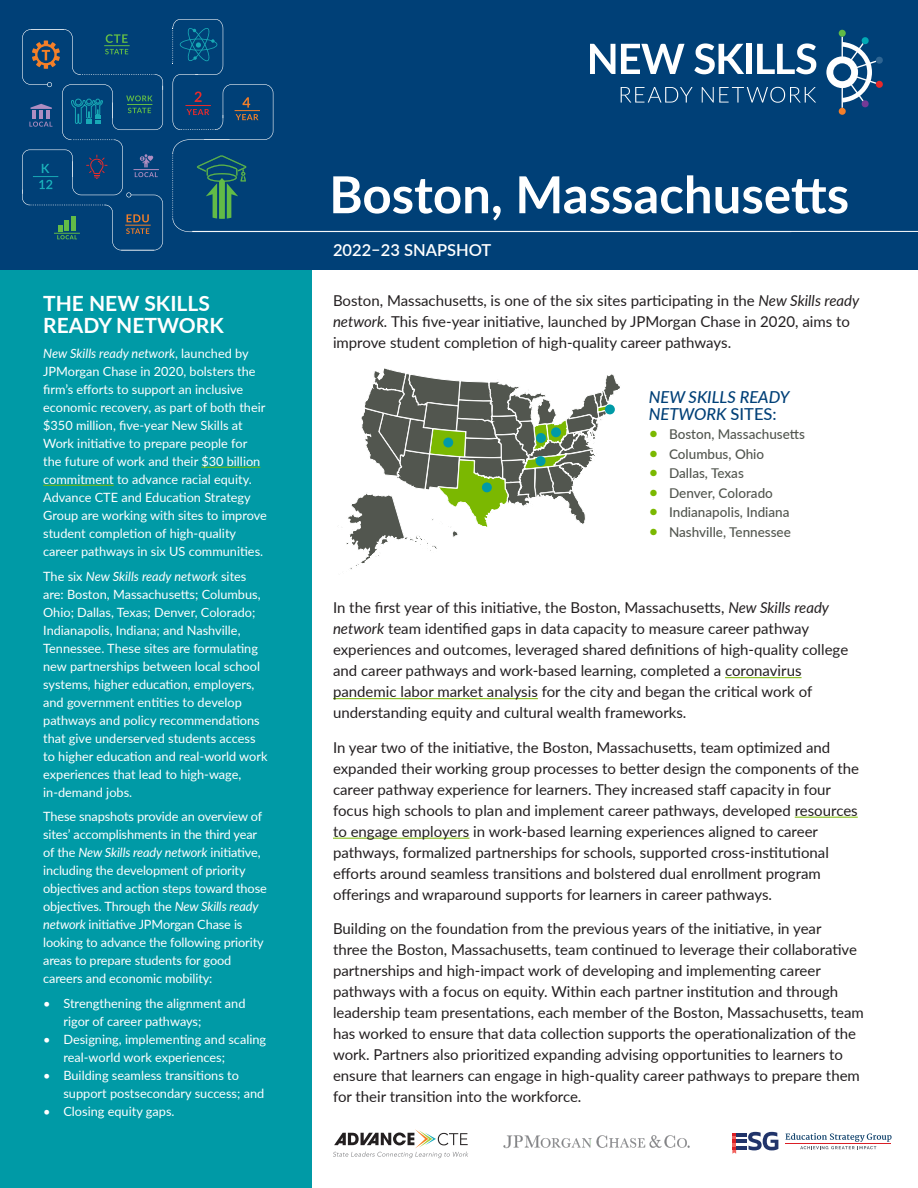
<style>
.page{position:relative;width:918px;height:1188px;background:#fff}
.page>*{position:absolute;margin:0;border:0;box-sizing:border-box;transform-origin:0 0}
.t1{font:700 51px "Lato";color:#fff}
.t2{font:700 21px/22.5px "Lato";color:#fff}
.t3{font:italic 500 16.5px/16.5px "Lato";color:#004077}
.t4{font:600 16.5px "Lato";color:#fff}
.Body{font:15px/21px "Lato";color:#231f20}
.t5{font:500 13.5px "Lato";color:#52564f}
.Sidebar_text{font:12.75px/18px "Lato";color:#fff}
.s1{font-style:italic}
.s2{font-style:normal}
.s3{font-size:16.5px;color:#7bb801}
</style>
<div class="page">
<svg style="left:786px;top:1133px;width:106px;height:16px"></svg>
<hr style="left:785px;top:1143px;width:106px;height:1px;background:#da1f26">
<svg style="left:732px;top:1132px;width:46px;height:22px"></svg>
<svg style="left:333px;top:1129px;width:135px;height:29px"></svg>
<img style="left:503px;top:1135px;width:187px;height:14px">
<div style="left:0;top:248px;width:311px;height:940px;background:#009aa6"></div>
<div style="left:0;top:0;width:918px;height:270px;background:#004077"></div>
<svg style="left:22px;top:29px;width:141px;height:221px"></svg>
<hr style="left:201px;top:467px;width:59px;height:1px;background:#7bb801">
<hr style="left:43px;top:485px;width:71px;height:1px;background:#7bb801">
<hr style="left:725px;top:677px;width:77px;height:1px;background:#7bb801">
<hr style="left:333px;top:698px;width:205px;height:1px;background:#7bb801">
<hr style="left:795px;top:817px;width:63px;height:1px;background:#7bb801">
<hr style="left:333px;top:838px;width:136px;height:1px;background:#7bb801">
<svg style="left:826px;top:30px;width:57px;height:85px"></svg>
<svg style="left:173px;top:19px;width:643px;height:213px"></svg>
<hr style="left:192px;top:231px;width:726px;height:1px;background:#fff">
<svg style="left:346px;top:368px;width:274px;height:202px"></svg>
<div style="left:605px;top:404px;width:10px;height:10px;background:#009aa6;border-radius:50%"></div>
<div style="left:551px;top:427px;width:10px;height:10px;background:#009aa6;border-radius:50%"></div>
<div style="left:482px;top:482px;width:10px;height:10px;background:#009aa6;border-radius:50%"></div>
<div style="left:443px;top:438px;width:10px;height:9px;background:#009aa6;border-radius:50%"></div>
<div style="left:536px;top:433px;width:10px;height:10px;background:#009aa6;border-radius:50%"></div>
<div style="left:536px;top:456px;width:10px;height:10px;background:#009aa6;border-radius:50%"></div>
<p class="t2" style="left:43px;top:291px;width:182px">THE NEW SKILLS<br>READY NETWORK</p>
<p class="Sidebar_text" style="left:43px;top:344px;width:225px"><span class="s1">New Skills ready network</span>, launched by JPMorgan Chase in 2020, bolsters the firm’s efforts to support an inclusive economic recovery, as part of both their $350 million, five-year New Skills at Work initiative to prepare people for the future of work and their $30 billion commitment to advance racial equity.<br>Advance CTE and Education Strategy Group are working with sites to improve student completion of high-quality career pathways in six US communities.</p>
<p class="Sidebar_text" style="left:43px;top:566px;width:226px">The six <span class="s1">New Skills ready network</span> sites are: Boston, Massachusetts; Columbus, Ohio; Dallas, Texas; Denver, Colorado; Indianapolis, Indiana; and Nashville, Tennessee. These sites are formulating new partnerships between local school systems, higher education, employers, and government entities to develop pathways and policy recommendations that give underserved students access to higher education and real-world work experiences that lead to high-wage, in-demand jobs.</p>
<p class="Sidebar_text" style="left:43px;top:807px;width:225px">These snapshots provide an overview of sites’ accomplishments in the third year of the <span class="s1">New Skills ready network</span> initiative, including the development of priority objectives and action steps toward those objectives. Through the <span class="s1">New Skills ready network</span> initiative JPMorgan Chase is looking to advance the following priority areas to prepare students for good careers and economic mobility:</p>
<p class="Sidebar_text" style="left:63px;top:994px;width:184px;text-indent:-20px">• Strengthening the alignment and rigor of career pathways;</p>
<p class="Sidebar_text" style="left:63px;top:1030px;width:204px;text-indent:-20px">• Designing, implementing and scaling real-world work experiences;</p>
<p class="Sidebar_text" style="left:63px;top:1066px;width:202px;text-indent:-20px">• Building seamless transitions to support postsecondary success; and</p>
<p class="Sidebar_text" style="left:43px;top:1102px;width:133px">• Closing equity gaps.</p>
<p class="t1" style="left:329px;top:157px;width:521px">Boston, Massachusetts</p>
<p class="t4" style="left:333px;top:238px;width:160px">2022–23 SNAPSHOT</p>
<p class="Body" style="left:333px;top:289px;width:528px">Boston, Massachusetts, is one of the six sites participating in the <span class="s1">New Skills ready network.</span> This five-year initiative, launched by JPMorgan Chase in 2020, aims to improve student completion of high-quality career pathways.</p>
<p class="t3" style="left:649px;top:388px;width:142px">NEW SKILLS READY<br>NETWORK <span class="s2">SITES:</span></p>
<p class="t5" style="left:649px;top:424px;width:158px"><span class="s3">•</span> Boston, Massachusetts</p>
<p class="t5" style="left:649px;top:444px;width:117px"><span class="s3">•</span> Columbus, Ohio</p>
<p class="t5" style="left:649px;top:463px;width:97px"><span class="s3">•</span> Dallas, Texas</p>
<p class="t5" style="left:649px;top:483px;width:126px"><span class="s3">•</span> Denver, Colorado</p>
<p class="t5" style="left:649px;top:502px;width:142px"><span class="s3">•</span> Indianapolis, Indiana</p>
<p class="t5" style="left:649px;top:522px;width:144px"><span class="s3">•</span> Nashville, Tennessee</p>
<p class="Body" style="left:333px;top:597px;width:517px">In the first year of this initiative, the Boston, Massachusetts, <span class="s1">New Skills ready network</span> team identified gaps in data capacity to measure career pathway experiences and outcomes, leveraged shared definitions of high-quality college and career pathways and work-based learning, completed a coronavirus pandemic labor market analysis for the city and began the critical work of understanding equity and cultural wealth frameworks.</p>
<p class="Body" style="left:333px;top:736px;width:528px">In year two of the initiative, the Boston, Massachusetts, team optimized and expanded their working group processes to better design the components of the career pathway experience for learners. They increased staff capacity in four focus high schools to plan and implement career pathways, developed resources to engage employers in work-based learning experiences aligned to career pathways, formalized partnerships for schools, supported cross-institutional efforts around seamless transitions and bolstered dual enrollment program offerings and wraparound supports for learners in career pathways.</p>
<p class="Body" style="left:333px;top:918px;width:532px">Building on the foundation from the previous years of the initiative, in year<br>three the Boston, Massachusetts, team continued to leverage their collaborative partnerships and high-impact work of developing and implementing career pathways with a focus on equity. Within each partner institution and through leadership team presentations, each member of the Boston, Massachusetts, team has worked to ensure that data collection supports the operationalization of the work. Partners also prioritized expanding advising opportunities to learners to ensure that learners can engage in high-quality career pathways to prepare them for their transition into the workforce.</p>
</div>
